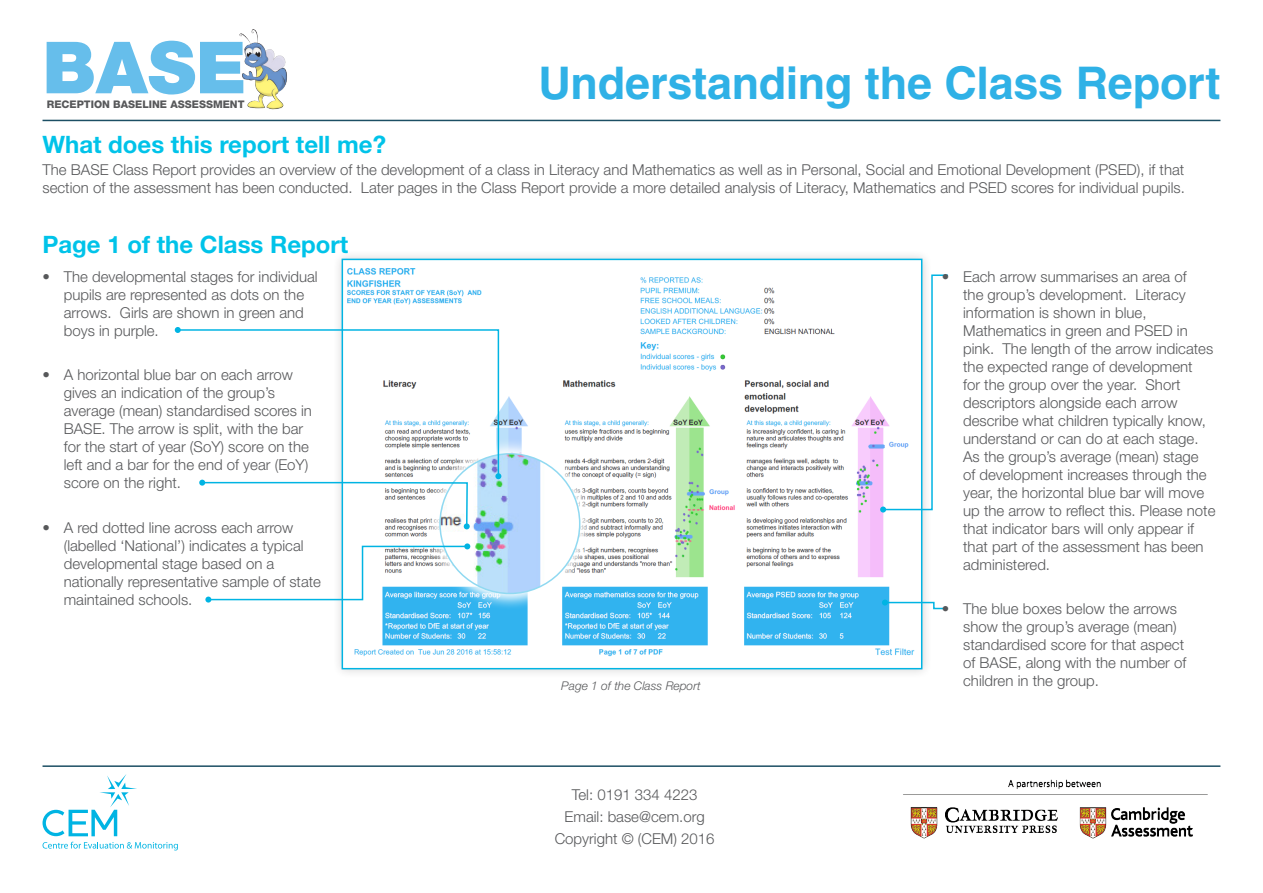
<style>
.page{position:relative;width:1263px;height:893px;background:#fff}
.page>*{position:absolute;margin:0;border:0;box-sizing:border-box;transform-origin:0 0}
.t1{font:900 72px "Helvetica Neue LT Std";color:#66beeb}
.Headings_44pt{font:700 45px "Helvetica LT Std";letter-spacing:-.005em;color:#2fb1e6}
.Subheads_16pt{font:700 24px "Helvetica Neue LT Std";color:#00c3e9}
.Body_10pt_on_13{font:300 15px/18px "Helvetica Neue LT Std";color:#57585a}
.footers_notes{font:italic 300 12px "Helvetica Neue LT Std";color:#57585a}
.t2{font:800 10.5px "Helvetica Neue LT Std";color:#57585a}
</style>
<div class="page">
<img style="left:239px;top:29px;width:48px;height:81px">
<svg style="left:43px;top:842px;width:135px;height:8px"></svg>
<svg style="left:43px;top:774px;width:94px;height:62px"></svg>
<hr style="left:43px;top:120px;width:1177px;height:1px;background:#1c4f64">
<hr style="left:43px;top:765px;width:1177px;height:2px;background:#1c4f64">
<img style="left:903px;top:779px;width:305px;height:60px">
<div style="left:332px;top:249px;width:600px;height:430px;background:#231f20;opacity:.2"></div>
<img style="left:345px;top:262px;width:574px;height:404px">
<svg style="left:882px;top:600px;width:66px;height:10px"></svg>
<svg style="left:880px;top:274px;width:68px;height:238px"></svg>
<svg style="left:424px;top:437px;width:172px;height:173px"></svg>
<img style="left:440px;top:454px;width:140px;height:139px;border-radius:70px">
<svg style="left:181px;top:328px;width:319px;height:150px"></svg>
<svg style="left:175px;top:327px;width:6px;height:6px"></svg>
<svg style="left:495px;top:473px;width:6px;height:6px"></svg>
<svg style="left:199px;top:480px;width:271px;height:49px"></svg>
<svg style="left:205px;top:543px;width:265px;height:60px"></svg>
<div style="left:559px;top:657px;width:160px;height:10px;background:#fff"></div>
<h1 class="t1" style="left:43px;top:25px;width:206px">BASE</h1>
<p class="t2" style="left:47px;top:98px;width:199px">RECEPTION BASELINE ASSESSMENT</p>
<p class="Headings_44pt" style="left:538px;top:55px;width:683px">Understanding the Class Report</p>
<p class="Subheads_16pt" style="left:43px;top:130px;width:345px">What does this report tell me?</p>
<p class="Body_10pt_on_13" style="left:43px;top:161px;width:1144px">The BASE Class Report provides an overview of the development of a class in Literacy and Mathematics as well as in Personal, Social and Emotional Development (PSED), if that section of the assessment has been conducted. Later pages in the Class Report provide a more detailed analysis of Literacy, Mathematics and PSED scores for individual pupils.</p>
<p class="Subheads_16pt" style="left:43px;top:230px;width:307px">Page 1 of the Class Report</p>
<p class="Body_10pt_on_13" style="left:64px;top:267px;width:255px;text-indent:-21px">• The developmental stages for individual pupils are represented as dots on the arrows. Girls are shown in green and boys in purple.</p>
<p class="Body_10pt_on_13" style="left:64px;top:366px;width:250px;text-indent:-21px">• A horizontal blue bar on each arrow gives an indication of the group’s average (mean) standardised scores in BASE. The arrow is split, with the bar for the start of year (SoY) score on the left and a bar for the end of year (EoY) score on the right.</p>
<p class="Body_10pt_on_13" style="left:64px;top:518px;width:259px;text-indent:-21px">• A red dotted line across each arrow (labelled ‘National’) indicates a typical developmental stage based on a nationally representative sample of state maintained schools.</p>
<p class="footers_notes" style="left:561px;top:679px;width:141px">Page 1 of the Class Report</p>
<p class="Body_10pt_on_13" style="left:555px;top:783px;width:161px;line-height:22.2px;text-align:center">Tel: 0191 334 4223<br>Email: base@cem.org<br>Copyright © (CEM) 2016</p>
<p class="Body_10pt_on_13" style="left:963px;top:267px;width:254px;text-indent:-21px">• Each arrow summarises an area of<br>the group’s development. Literacy information is shown in blue, Mathematics in green and PSED in pink. The length of the arrow indicates the expected range of development<br>for the group over the year. Short descriptors alongside each arrow describe what children typically know, understand or can do at each stage.<br>As the group’s average (mean) stage<br>of development increases through the year, the horizontal blue bar will move up the arrow to reflect this. Please note that indicator bars will only appear if that part of the assessment has been administered.</p>
<p class="Body_10pt_on_13" style="left:963px;top:600px;width:225px;text-indent:-21px">• The blue boxes below the arrows show the group’s average (mean) standardised score for that aspect of BASE, along with the number of children in the group.</p>
</div>
